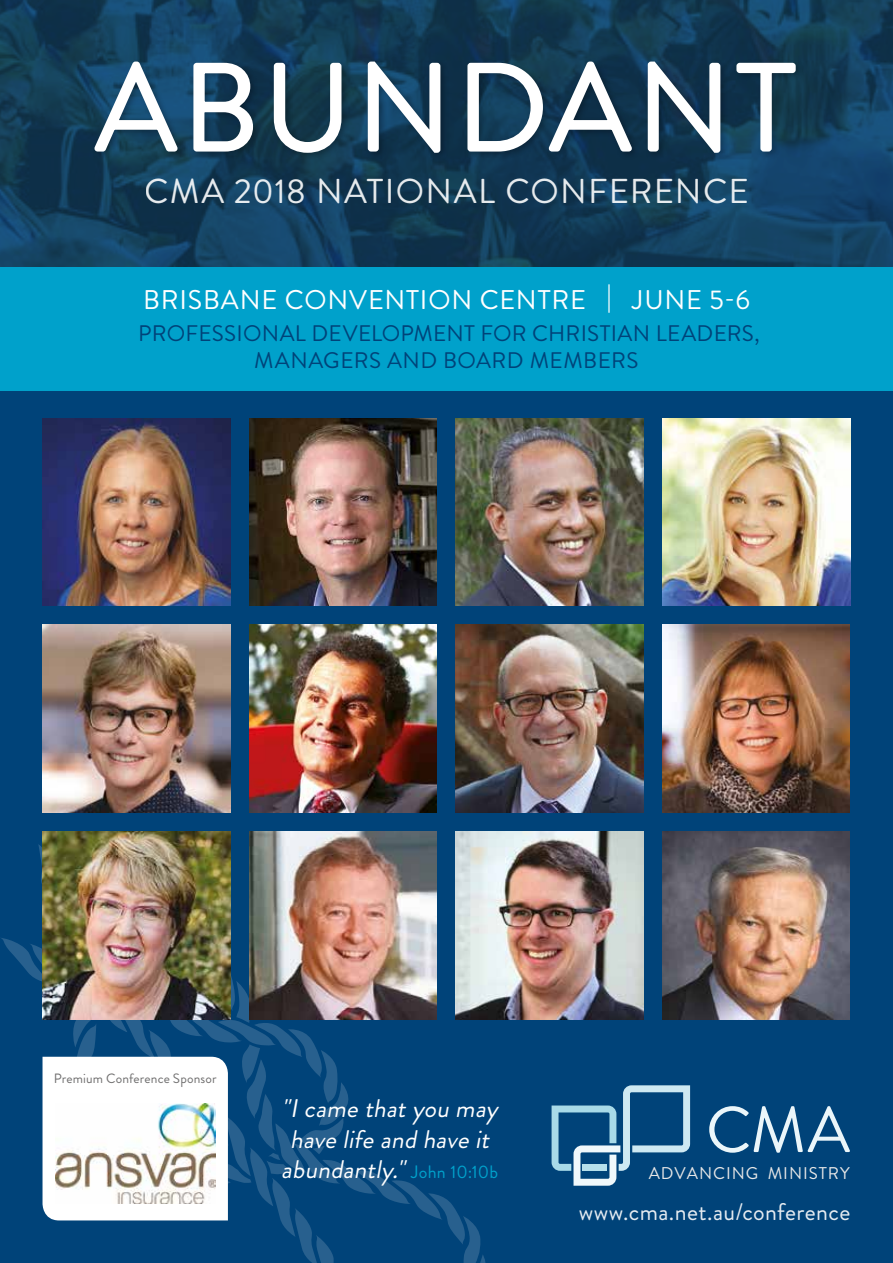
<style>
.page{position:relative;width:893px;height:1263px;background:#fff}
.page>*{position:absolute;margin:0;border:0;box-sizing:border-box;transform-origin:0 0}
.t1{font:123.9px "Brandon Grotesque";letter-spacing:.035em;color:#fff}
.t2{font:64.65px "Brandon Grotesque";color:#ebf6fa}
.t3{font:34.5px "Brandon Grotesque";letter-spacing:.035em;color:#fff}
.t4{font:27px "Brandon Grotesque";letter-spacing:.03em;color:#fff}
.t5{font:italic 25.5px/30.6px "Brandon Grotesque";color:#fff;text-align:center}
.t6{font:24px "Brandon Grotesque";letter-spacing:.015em;color:#fff}
.t7{font:22.5px/27px "Brandon Grotesque";letter-spacing:.015em;color:#004379;text-align:center}
.t8{font:16.95px "Brandon Grotesque";letter-spacing:.055em;color:#e7e7e7}
.t9{font:13.5px "Brandon Grotesque";letter-spacing:.01em;color:#706f6f}
.s1{font-style:normal;font-size:18px;color:#00a1cb}
</style>
<div class="page">
<div style="left:0;top:267px;width:893px;height:996px;background:#004379"></div>
<svg style="left:1px;top:844px;width:485px;height:419px"></svg>
<img style="left:55px;top:1104px;width:160px;height:99px">
<svg style="left:0;top:0;width:893px;height:267px;background:#123c59"></svg>
<div style="left:91px;top:58px;width:714px;height:103px;background:#000;opacity:.3"></div>
<svg style="left:92px;top:61px;width:86px;height:92px;background:#2d5874"></svg>
<svg style="left:192px;top:62px;width:62px;height:91px;background:#3a576d"></svg>
<svg style="left:273px;top:62px;width:69px;height:92px;background:#2f4e5e"></svg>
<svg style="left:367px;top:61px;width:74px;height:93px;background:#33546c"></svg>
<svg style="left:466px;top:61px;width:166px;height:92px;background:#2c4b60"></svg>
<svg style="left:647px;top:61px;width:74px;height:93px;background:#324d62"></svg>
<svg style="left:735px;top:62px;width:62px;height:91px;background:#284a5e"></svg>
<img style="left:249px;top:418px;width:188px;height:188px">
<img style="left:43px;top:418px;width:187px;height:188px">
<img style="left:456px;top:418px;width:187px;height:188px">
<img style="left:662px;top:832px;width:188px;height:188px">
<img style="left:43px;top:625px;width:187px;height:188px">
<img style="left:249px;top:625px;width:188px;height:188px">
<img style="left:662px;top:625px;width:188px;height:188px">
<img style="left:456px;top:625px;width:187px;height:188px">
<img style="left:456px;top:832px;width:188px;height:188px">
<img style="left:662px;top:418px;width:188px;height:188px">
<img style="left:43px;top:832px;width:187px;height:188px">
<img style="left:249px;top:832px;width:188px;height:188px">
<svg style="left:552px;top:1085px;width:138px;height:101px"></svg>
<div style="left:0;top:267px;width:893px;height:124px;background:#00a1cb"></div>
<h1 class="t1" style="left:95px;top:23px;width:702px">ABUNDANT</h1>
<h3 class="t3" style="left:145px;top:168px;width:606px">CMA 2018 NATIONAL CONFERENCE</h3>
<p class="t4" style="left:143px;top:281px;width:608px">BRISBANE CONVENTION CENTRE | JUNE 5-6</p>
<p class="t7" style="left:138px;top:320px;width:623px">PROFESSIONAL DEVELOPMENT FOR CHRISTIAN LEADERS,<br>MANAGERS AND BOARD MEMBERS</p>
<p class="t9" style="left:54px;top:1069px;width:164px">Premium Conference Sponsor</p>
<p class="t5" style="left:281px;top:1093px;width:224px">"Icame thatyou may have life and have it abundantly."<span class="s1">J o h n 1 0 :1 0 b</span></p>
<h2 class="t2" style="left:706px;top:1085px;width:146px">CMA</h2>
<p class="t8" style="left:649px;top:1161px;width:202px">ADVANCING MINISTRY</p>
<p class="t6" style="left:578px;top:1196px;width:273px">www.cma.net.au/conference</p>
</div>
